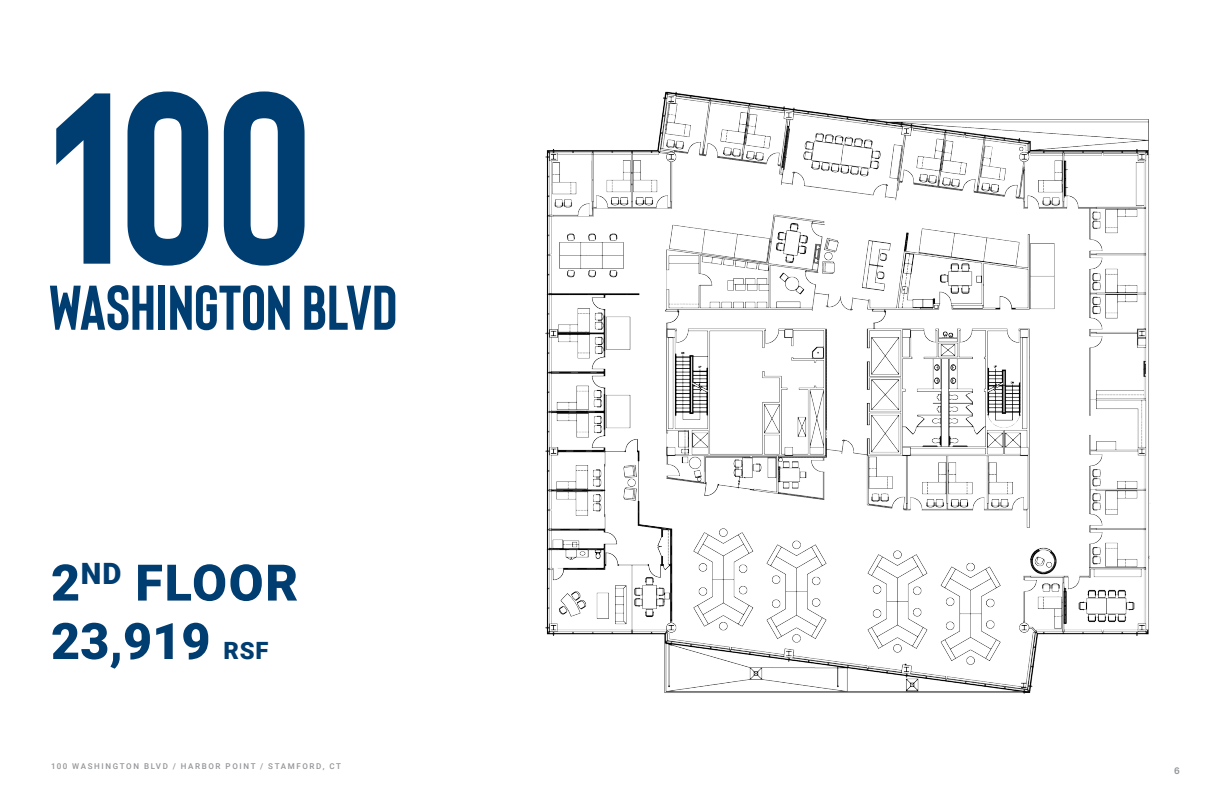
<style>
.page{position:relative;width:1224px;height:792px;background:#fff}
.page>*{position:absolute;margin:0;border:0;box-sizing:border-box;transform-origin:0 0}
.t1{font:700 243.2px "Bison";color:#003d71}
.t2{font:700 63px "Bison";color:#003d71}
.Page_Title{font:900 50.4px "Roboto";letter-spacing:.005em;color:#003d71}
.t3{font:600 10px "Acumin Pro";color:#939598}
.t4{font:500 8px "Roboto";letter-spacing:.205em;color:#939598}
.s1{font-size:23.8px}
</style>
<div class="page">
<img style="left:545px;top:91px;width:606px;height:603px">
<p class="t1" style="left:49px;top:46px;width:265px">100</p>
<p class="t2" style="left:49px;top:273px;width:350px">WASHINGTON BLVD</p>
<p class="Page_Title" style="left:51px;top:547px;width:249px">2<sup>ND</sup> FLOOR</p>
<p class="Page_Title" style="left:51px;top:606px;width:219px">23,919 <span class="s1">RSF</span></p>
<p class="t4" style="left:51px;top:761px;width:292px">100 WASHINGTON BLVD / HARBOR POINT / STAMFORD, CT</p>
<p class="t3" style="left:1174px;top:764px;width:7px">6</p>
</div>
